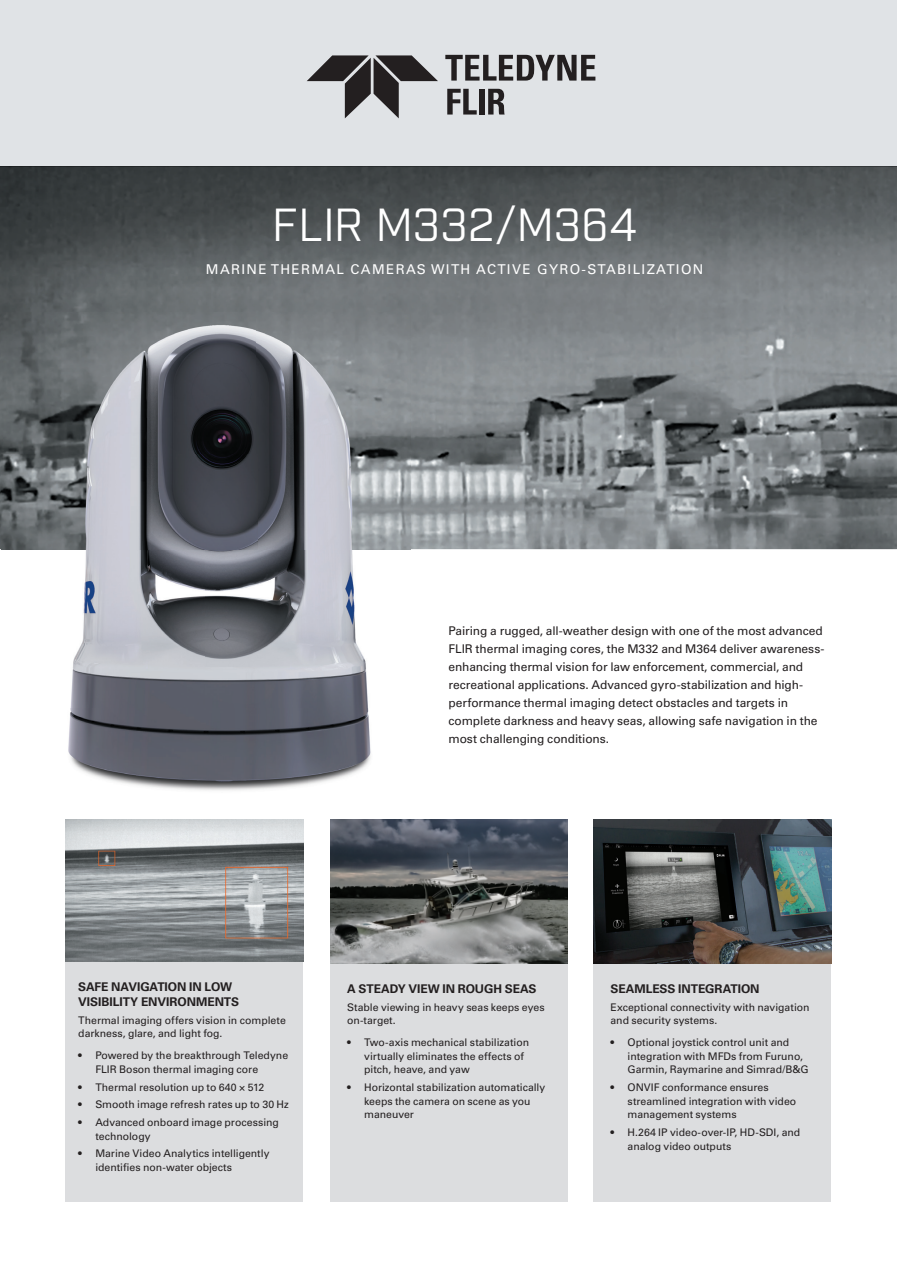
<style>
.page{position:relative;width:897px;height:1267px;background:#fff}
.page>*{position:absolute;margin:0;border:0;box-sizing:border-box;transform-origin:0 0}
.t1{font:45px "Industry";color:#fff}
.t2{font:13.5px "Univers LT Std";letter-spacing:.1em;color:#fff}
.t3{font:12px/18px "Univers LT Std";letter-spacing:-.01em;color:#231f20}
.t4{font:700 12px/15px "Univers LT Std";letter-spacing:-.005em;color:#231f20}
.t5{font:10.5px/13.5px "Univers LT Std";letter-spacing:-.005em;color:#231f20}
</style>
<div class="page">
<img style="left:0;top:166px;width:896px;height:383px">
<div style="left:66px;top:961px;width:237px;height:240px;background:#dcdddf"></div>
<div style="left:330px;top:963px;width:237px;height:238px;background:#dcdddf"></div>
<div style="left:593px;top:963px;width:237px;height:238px;background:#dcdddf"></div>
<img style="left:330px;top:819px;width:237px;height:144px">
<img style="left:66px;top:819px;width:237px;height:142px">
<img style="left:593px;top:819px;width:237px;height:144px">
<div style="left:0;top:0;width:896px;height:165px;background:#e0e3e6"></div>
<svg style="left:445px;top:55px;width:150px;height:26px"></svg>
<svg style="left:447px;top:89px;width:29px;height:25px"></svg>
<div style="left:479px;top:89px;width:5px;height:25px;background:#231f20"></div>
<svg style="left:488px;top:89px;width:16px;height:25px"></svg>
<svg style="left:307px;top:55px;width:131px;height:63px"></svg>
<img style="left:2px;top:312px;width:408px;height:479px">
<h1 class="t1" style="left:272px;top:198px;width:367px">FLIR M332/M364</h1>
<p class="t2" style="left:206px;top:261px;width:499px">MARINE THERMAL CAMERAS WITH ACTIVE GYRO-STABILIZATION</p>
<p class="t3" style="left:448px;top:621px;width:377px">Pairing a rugged, all-weather design with one of the most advanced FLIR thermal imaging cores, the M332 and M364 deliver awareness&shy;enhancing thermal vision for law enforcement, commercial, and recreational applications. Advanced gyro-stabilization and high&shy;performance thermal imaging detect obstacles and targets in complete darkness and heavy seas, allowing safe navigation in the most challenging conditions.</p>
<p class="t4" style="left:78px;top:979px;width:162px">SAFE NAVIGATION IN LOW<br>VISIBILITY ENVIRONMENTS</p>
<p class="t5" style="left:78px;top:1013px;width:209px">Thermal imaging offers vision in complete darkness, glare, and light fog.</p>
<p class="t5" style="left:95px;top:1048px;width:194px;text-indent:-17px">• Powered by the breakthrough Teledyne<br>FLIR Boson thermal imaging core</p>
<p class="t5" style="left:78px;top:1080px;width:187px">• Thermal resolution up to 640 × 512</p>
<p class="t5" style="left:78px;top:1097px;width:212px">• Smooth image refresh rates up to 30 Hz</p>
<p class="t5" style="left:95px;top:1115px;width:185px;text-indent:-17px">• Advanced onboard image processing technology</p>
<p class="t5" style="left:95px;top:1146px;width:176px;text-indent:-17px">• Marine Video Analytics intelligently identifies non-water objects</p>
<p class="t4" style="left:347px;top:981px;width:191px">A STEADY VIEW IN ROUGH SEAS</p>
<p class="t5" style="left:347px;top:1000px;width:199px">Stable viewing in heavy seas keeps eyes on-target.</p>
<p class="t5" style="left:364px;top:1035px;width:166px;text-indent:-17px">• Two-axis mechanical stabilization virtually eliminates the effects of pitch, heave, and yaw</p>
<p class="t5" style="left:364px;top:1080px;width:183px;text-indent:-17px">• Horizontal stabilization automatically keeps the camera on scene as you maneuver</p>
<p class="t4" style="left:610px;top:981px;width:150px">SEAMLESS INTEGRATION</p>
<p class="t5" style="left:610px;top:1000px;width:200px">Exceptional connectivity with navigation and security systems.</p>
<p class="t5" style="left:627px;top:1035px;width:182px;text-indent:-17px">• Optional joystick control unit and integration with MFDs from Furuno,<br>Garmin, Raymarine and Simrad/B&amp;G</p>
<p class="t5" style="left:627px;top:1080px;width:170px;text-indent:-17px">• ONVIF conformance ensures streamlined integration with video management systems</p>
<p class="t5" style="left:627px;top:1125px;width:174px;text-indent:-17px">• H.264 IP video-over-IP, HD-SDI, and analog video outputs</p>
</div>
